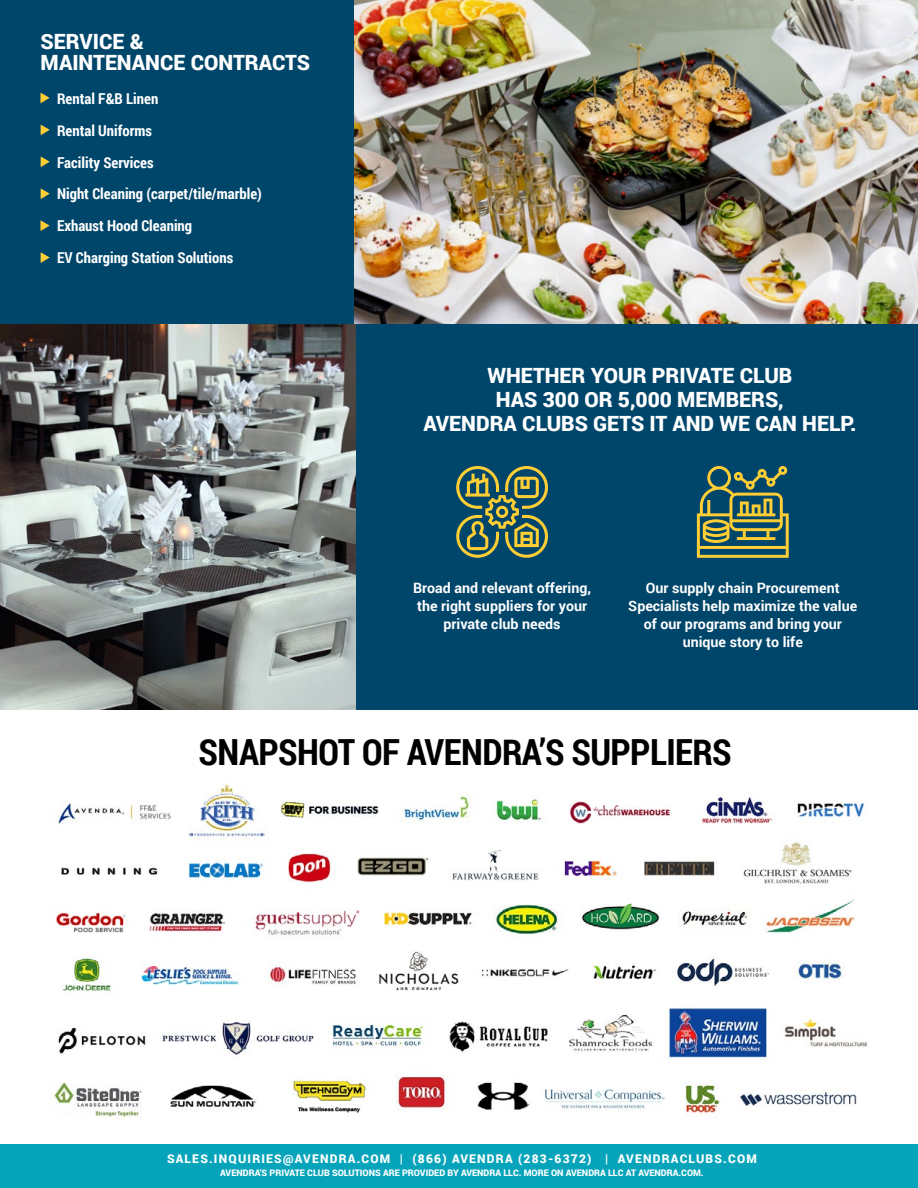
<style>
.page{position:relative;width:918px;height:1188px;background:#fff}
.page>*{position:absolute;margin:0;border:0;box-sizing:border-box;transform-origin:0 0}
.t1{font:700 36px "Roboto Condensed";letter-spacing:-.015em;color:#000}
.t2{font:900 21px/24px "Roboto";color:#fff}
.t3{font:700 15px/31.8px "Roboto Condensed";color:#fff}
.t4{font:700 14.25px/18px "Roboto";color:#fff;text-align:center}
.t5{font:900 12px "Roboto";letter-spacing:.1em;color:#fff}
.t6{font:900 9px "Roboto";color:#fff}
</style>
<div class="page">
<div style="left:0;top:0;width:918px;height:324px;background:#00466b"></div>
<div style="left:0;top:324px;width:918px;height:386px;background:#00466b"></div>
<img style="left:354px;top:0;width:564px;height:324px">
<img style="left:0;top:324px;width:355px;height:386px">
<div style="left:0;top:1145px;width:918px;height:43px;background:#06a4ba"></div>
<svg style="left:40px;top:93px;width:10px;height:10px"></svg>
<svg style="left:41px;top:125px;width:9px;height:10px"></svg>
<svg style="left:41px;top:156px;width:9px;height:11px"></svg>
<svg style="left:41px;top:188px;width:9px;height:11px"></svg>
<svg style="left:40px;top:220px;width:10px;height:11px"></svg>
<svg style="left:41px;top:252px;width:9px;height:11px"></svg>
<svg style="left:456px;top:466px;width:92px;height:92px"></svg>
<svg style="left:697px;top:466px;width:92px;height:92px"></svg>
<img style="left:52px;top:783px;width:816px;height:335px">
<h2 class="t2" style="left:41px;top:30px;width:271px;line-height:21px">SERVICE &amp;<br>MAINTENANCE CONTRACTS</h2>
<p class="t3" style="left:57px;top:82px;width:206px">Rental F&amp;B Linen<br>Rental Uniforms<br>Facility Services<br>Night Cleaning (carpet/tile/marble)<br>Exhaust Hood Cleaning<br>EV Charging Station Solutions</p>
<h2 class="t2" style="left:423px;top:362px;width:435px;text-align:center">WHETHER YOUR PRIVATE CLUB<br>HAS 300 OR 5,000 MEMBERS,<br>AVENDRA CLUBS GETS IT AND WE CAN HELP.</h2>
<p class="t4" style="left:413px;top:579px;width:180px">Broad and relevant offering, the right suppliers for your private club needs</p>
<p class="t4" style="left:628px;top:579px;width:231px">Our supply chain Procurement<br>Specialists help maximize the value of our programs and bring your unique story to life</p>
<h1 class="t1" style="left:198px;top:727px;width:535px">SNAPSHOT OF AVENDRA’S SUPPLIERS</h1>
<p class="t5" style="left:167px;top:1150px;width:591px">SALES.INQUIRIES@AVENDRA.COM | (866) AVENDRA (283-6372) | AVENDRACLUBS.COM</p>
<p class="t6" style="left:220px;top:1167px;width:485px">AVENDRA’S PRIVATE CLUB SOLUTIONS ARE PROVIDED BY AVENDRA LLC. MORE ON AVENDRA LLC AT AVENDRA.COM.</p>
</div>
